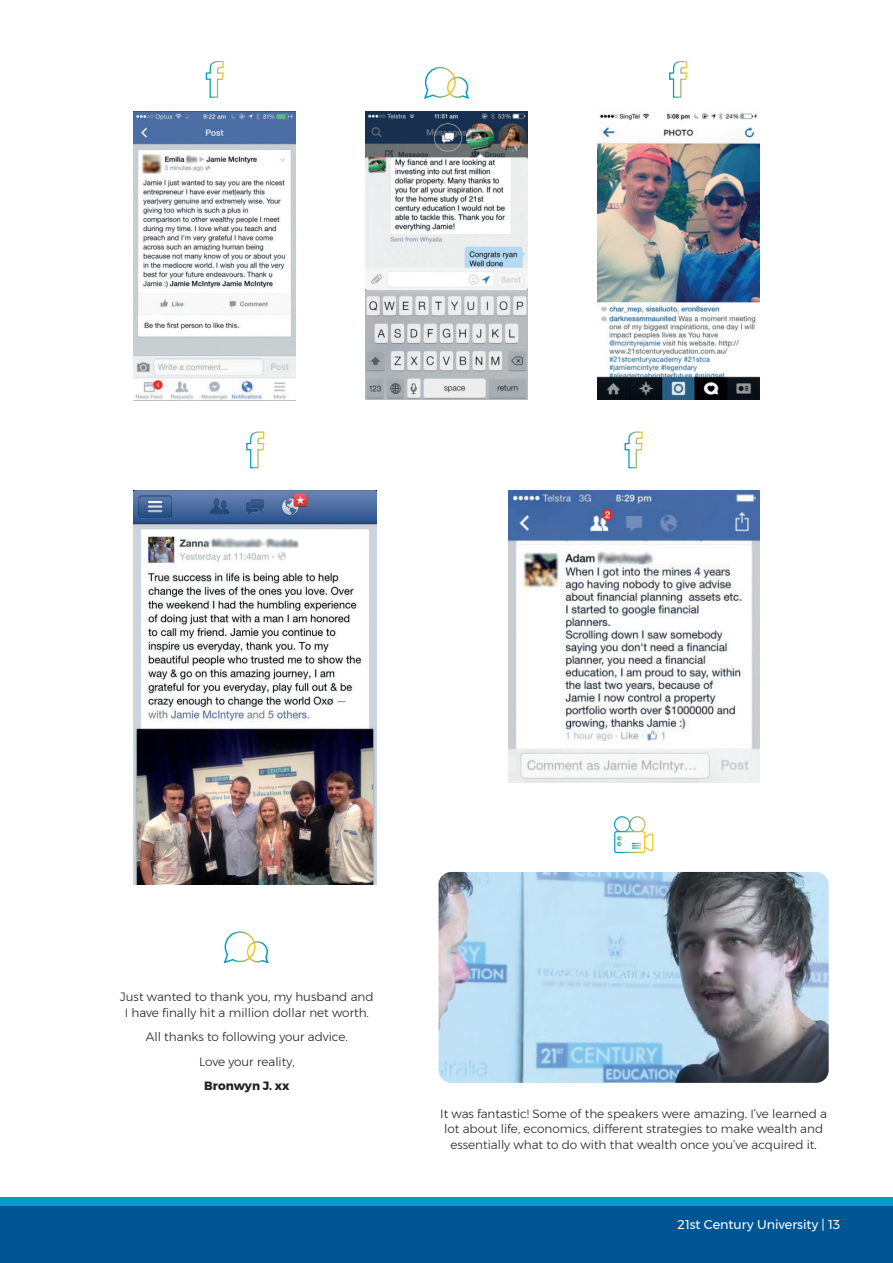
<style>
.page{position:relative;width:893px;height:1263px;background:#fff}
.page>*{position:absolute;margin:0;border:0;box-sizing:border-box;transform-origin:0 0}
.t1{font:12.75px "Montserrat";color:#fff}
.txt{font:300 12px/15.8px "Montserrat";color:#231f20;text-align:center}
.txt-2{font:700 12px "Montserrat";color:#231f20}
</style>
<div class="page">
<img style="left:134px;top:112px;width:162px;height:288px">
<img style="left:597px;top:112px;width:162px;height:288px">
<img style="left:365px;top:112px;width:162px;height:288px">
<img style="left:134px;top:490px;width:243px;height:394px">
<svg style="left:205px;top:60px;width:19px;height:38px"></svg>
<svg style="left:246px;top:373px;width:19px;height:96px"></svg>
<svg style="left:624px;top:373px;width:19px;height:96px"></svg>
<svg style="left:669px;top:60px;width:19px;height:38px"></svg>
<svg style="left:424px;top:66px;width:45px;height:33px"></svg>
<svg style="left:223px;top:931px;width:46px;height:33px"></svg>
<img style="left:508px;top:490px;width:251px;height:292px">
<img style="left:439px;top:872px;width:390px;height:211px">
<div style="left:614px;top:831px;width:31px;height:22px;border:1px solid #fff;border-radius:2px"></div>
<svg style="left:613px;top:816px;width:41px;height:35px"></svg>
<div style="left:0;top:1205px;width:893px;height:58px;background:#005595"></div>
<div style="left:0;top:1197px;width:893px;height:8px;background:#009bc8"></div>
<p class="txt" style="left:120px;top:989px;width:255px">Just wanted to thank you, my husband and<br>I have finally hit a million dollar net worth.</p>
<p class="txt" style="left:146px;top:1029px;width:203px">All thanks to following your advice.</p>
<p class="txt" style="left:199px;top:1053px;width:97px">Love your reality,</p>
<p class="txt-2" style="left:204px;top:1076px;width:87px">Bronwyn J. xx</p>
<p class="txt" style="left:440px;top:1105px;width:388px">It was fantastic! Some of the speakers were amazing. I’ve learned a lot about life, economics, different strategies to make wealth and essentially what to do with that wealth once you’ve acquired it.</p>
<p class="t1" style="left:678px;top:1214px;width:164px">21st Century University | 13</p>
</div>
